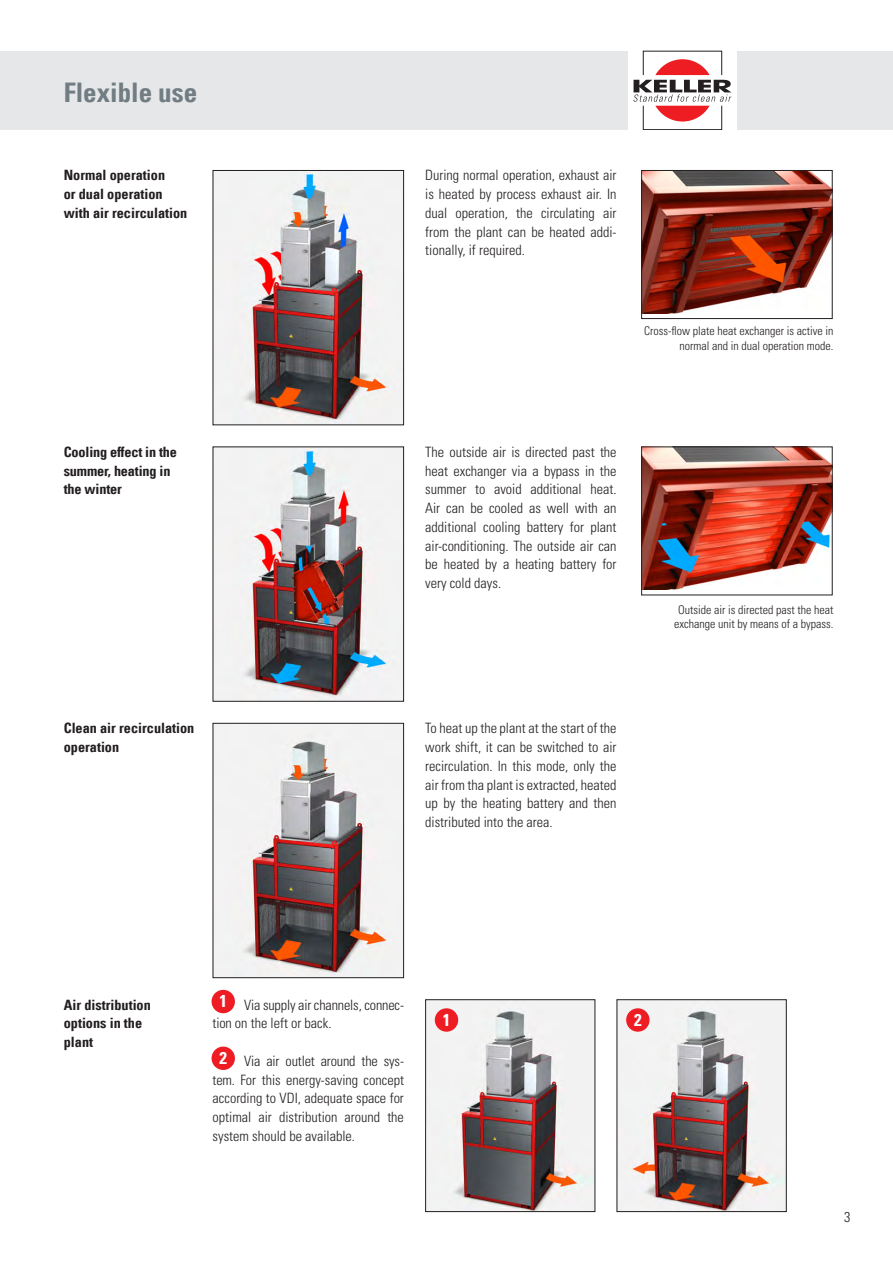
<style>
.page{position:relative;width:893px;height:1263px;background:#fff}
.page>*{position:absolute;margin:0;border:0;box-sizing:border-box;transform-origin:0 0}
.t1{font:27px "Univers Com 67 Bold Cond";color:#717d83}
.t2{font:17.1px "Univers Com 67 Bold Cond";color:#fff}
.t3{font:300 condensed 14.25px/18.8px "Univers LT Std";color:#231f20;text-align:justify}
.t4{font:14.25px/18.8px "Univers Com 67 Bold Cond";color:#231f20}
.t5{font:300 condensed 12px/14.4px "Univers LT Std";color:#231f20;text-align:right}
</style>
<div class="page">
<div style="left:0;top:51px;width:893px;height:79px;background:#e6e7e9"></div>
<div style="left:628px;top:35px;width:109px;height:111px;background:#fff"></div>
<div style="left:643px;top:105px;width:79px;height:25px;border:1px solid #231f20"></div>
<svg style="left:633px;top:59px;width:98px;height:63px"></svg>
<img style="left:215px;top:172px;width:187px;height:251px">
<div style="left:213px;top:170px;width:191px;height:255px;border:1px solid #231f20"></div>
<img style="left:215px;top:448px;width:187px;height:252px">
<div style="left:213px;top:446px;width:191px;height:256px;border:1px solid #231f20"></div>
<img style="left:215px;top:725px;width:187px;height:251px">
<div style="left:213px;top:723px;width:191px;height:255px;border:1px solid #231f20"></div>
<img style="left:643px;top:172px;width:188px;height:141px">
<div style="left:641px;top:170px;width:192px;height:149px;border:1px solid #231f20"></div>
<img style="left:643px;top:448px;width:188px;height:142px">
<div style="left:641px;top:446px;width:192px;height:149px;border:1px solid #231f20"></div>
<img style="left:619px;top:1001px;width:166px;height:209px">
<div style="left:617px;top:999px;width:170px;height:213px;border:1px solid #231f20"></div>
<img style="left:427px;top:1001px;width:166px;height:209px">
<div style="left:425px;top:999px;width:170px;height:213px;border:1px solid #231f20"></div>
<div style="left:212px;top:990px;width:23px;height:23px;background:#ee1d23;border-radius:50%"></div>
<div style="left:212px;top:1046px;width:23px;height:24px;background:#ee1d23;border-radius:50%"></div>
<div style="left:435px;top:1008px;width:23px;height:24px;background:#ee1d23;border-radius:50%"></div>
<div style="left:626px;top:1008px;width:23px;height:24px;background:#ee1d23;border-radius:50%"></div>
<h1 class="t1" style="left:64px;top:76px;width:135px">Flexible use</h1>
<p class="t4" style="left:64px;top:166px;width:125px">Normal operation<br>or dual operation with air recirculation</p>
<p class="t3" style="left:425px;top:166px;width:193px">During normal operation, exhaust air is heated by process exhaust air. In dual operation, the circulating air from the plant can be heated addi&shy;tionally, if required.</p>
<p class="t5" style="left:644px;top:324px;width:191px">Cross-flow plate heat exchanger is active in normal and in dual operation mode.</p>
<p class="t4" style="left:64px;top:442px;width:115px">Cooling effect in the summer, heating in the winter</p>
<p class="t3" style="left:425px;top:442px;width:193px">The outside air is directed past the heat exchanger via a bypass in the summer to avoid additional heat.<br>Air can be cooled as well with an additional cooling battery for plant air-conditioning. The outside air can be heated by a heating battery for very cold days.</p>
<p class="t5" style="left:674px;top:602px;width:161px;text-align:center">Outside air is directed past the heat exchange unit by means of a bypass.</p>
<p class="t4" style="left:64px;top:719px;width:132px">Clean air recirculation operation</p>
<p class="t3" style="left:425px;top:719px;width:193px">To heat up the plant at the start of the work shift, it can be switched to air recirculation. In this mode, only the air from tha plant is extracted, heated up by the heating battery and then distributed into the area.</p>
<p class="t4" style="left:64px;top:995px;width:89px">Air distribution options in the plant</p>
<p class="t2" style="left:219px;top:991px;width:9px">1</p>
<p class="t2" style="left:219px;top:1047px;width:9px">2</p>
<p class="t3" style="left:213px;top:995px;width:193px;text-indent:32px">Via supply air channels, connec&shy;tion on the left or back.</p>
<p class="t3" style="left:213px;top:1051px;width:193px;text-indent:32px">Via air outlet around the sys&shy;tem. For this energy-saving concept according to VDI, adequate space for optimal air distribution around the system should be available.</p>
<p class="t2" style="left:443px;top:1009px;width:9px">1</p>
<p class="t2" style="left:634px;top:1009px;width:9px">2</p>
<p class="t3" style="left:844px;top:1208px;width:8px">3</p>
</div>
